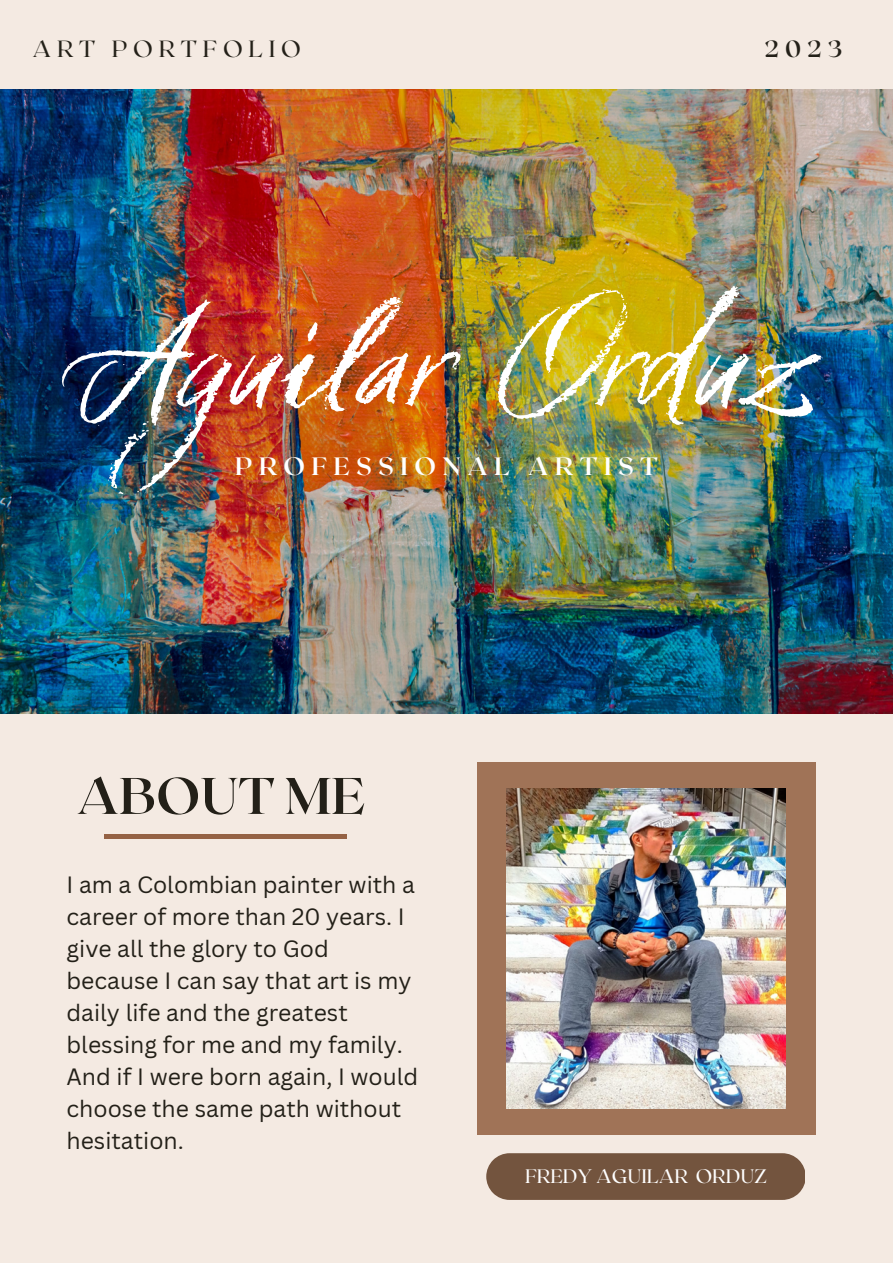
<style>
.page{position:relative;width:893px;height:1264px;background:#fff}
.page>*{position:absolute;margin:0;border:0;box-sizing:border-box;transform-origin:0 0}
.t1{font:134.1px "Six Hands Chalk";color:#fff}
.t2{font:700 51.3px "Roxborough CF";color:#232018}
.t3{font:700 25.05px "Roxborough CF";letter-spacing:.25em;color:#fff}
.t4{font:23.4px "Roxborough CF";letter-spacing:.25em;color:#232018}
.t5{font:700 23.4px "Roxborough CF";color:#232018}
.t6{font:22.95px/32px "Canva Sans";color:#232018}
.t7{font:19.5px "Roxborough CF";color:#fff}
</style>
<div class="page">
<div style="left:0;top:0;width:892px;height:1262px;background:#f4eae2"></div>
<img style="left:0;top:89px;width:892px;height:624px">
<div style="left:476px;top:762px;width:339px;height:372px;background:#a07357"></div>
<img style="left:506px;top:788px;width:279px;height:320px">
<div style="left:486px;top:1153px;width:318px;height:46px;background:#73543e"></div>
<hr style="left:104px;top:834px;width:242px;height:4px;background:#956244">
<p class="t4" style="left:33px;top:34px;width:270px">ART PORTFOLIO</p>
<p class="t5" style="left:764px;top:34px;width:79px">2023</p>
<h1 class="t1" style="left:83px;top:280px;width:732px">Aguilar Orduz</h1>
<p class="t3" style="left:235px;top:450px;width:424px">PROFESSIONAL ARTIST</p>
<h2 class="t2" style="left:76px;top:762px;width:290px">ABOUT ME</h2>
<p class="t6" style="left:67px;top:868px;width:353px">I am a Colombian painter with a career of more than 20 years. I give all the glory to God because I can say that art is my daily life and the greatest blessing for me and my family.<br>And if I were born again, I would choose the same path without hesitation.</p>
<p class="t7" style="left:525px;top:1163px;width:243px">FREDY AGUILAR ORDUZ</p>
</div>
